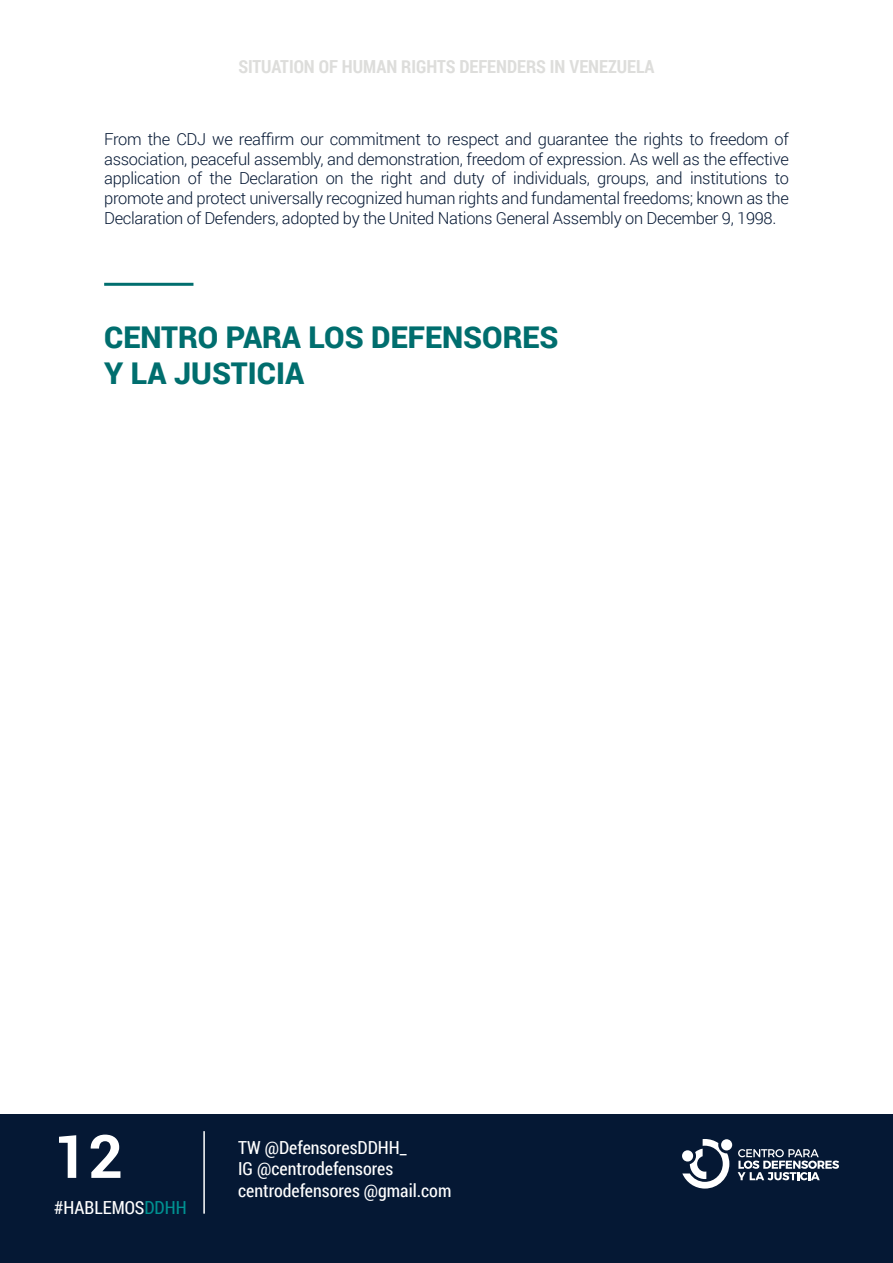
<style>
.page{position:relative;width:893px;height:1263px;background:#fff}
.page>*{position:absolute;margin:0;border:0;box-sizing:border-box;transform-origin:0 0}
.t1{font:700 60px "Roboto";color:#fff}
.t2{font:900 30px "Roboto";color:#006e6e}
.t3{font:18px/21.6px "Roboto Condensed";color:#fff}
.t4{font:700 18px "Roboto Condensed";color:#dddddb}
.t5{font:300 16.5px/19.8px "Roboto";letter-spacing:-.02em;color:#051834;text-align:justify}
.s1{color:#009191}
</style>
<div class="page">
<div style="left:0;top:1114px;width:893px;height:149px;background:#051834"></div>
<hr style="left:203px;top:1131px;width:2px;height:83px;background:#fff">
<svg style="left:682px;top:1139px;width:50px;height:49px"></svg>
<svg style="left:738px;top:1149px;width:101px;height:31px"></svg>
<hr style="left:104px;top:283px;width:89px;height:3px;background:#006e6e">
<p class="t4" style="left:238px;top:54px;width:418px">SITUATION OF HUMAN RIGHTS DEFENDERS IN VENEZUELA</p>
<p class="t5" style="left:104px;top:129px;width:686px">From the CDJ we reaffirm our commitment to respect and guarantee the rights to freedom of association, peaceful assembly, and demonstration, freedom of expression. As well as the effective application of the Declaration on the right and duty of individuals, groups, and institutions to promote and protect universally recognized human rights and fundamental freedoms; known as the Declaration of Defenders, adopted by the United Nations General Assembly on December 9, 1998.</p>
<p class="t2" style="left:104px;top:316px;width:456px">CENTRO PARA LOS DEFENSORES</p>
<p class="t2" style="left:104px;top:352px;width:202px">Y LA JUSTICIA</p>
<h1 class="t1" style="left:54px;top:1114px;width:70px">12</h1>
<p class="t3" style="left:54px;top:1196px;width:134px">#HABLEMOS<span class="s1">DDHH</span></p>
<p class="t3" style="left:238px;top:1136px;width:215px">TW @DefensoresDDHH_<br>IG @centrodefensores centrodefensores @gmail.com</p>
</div>
